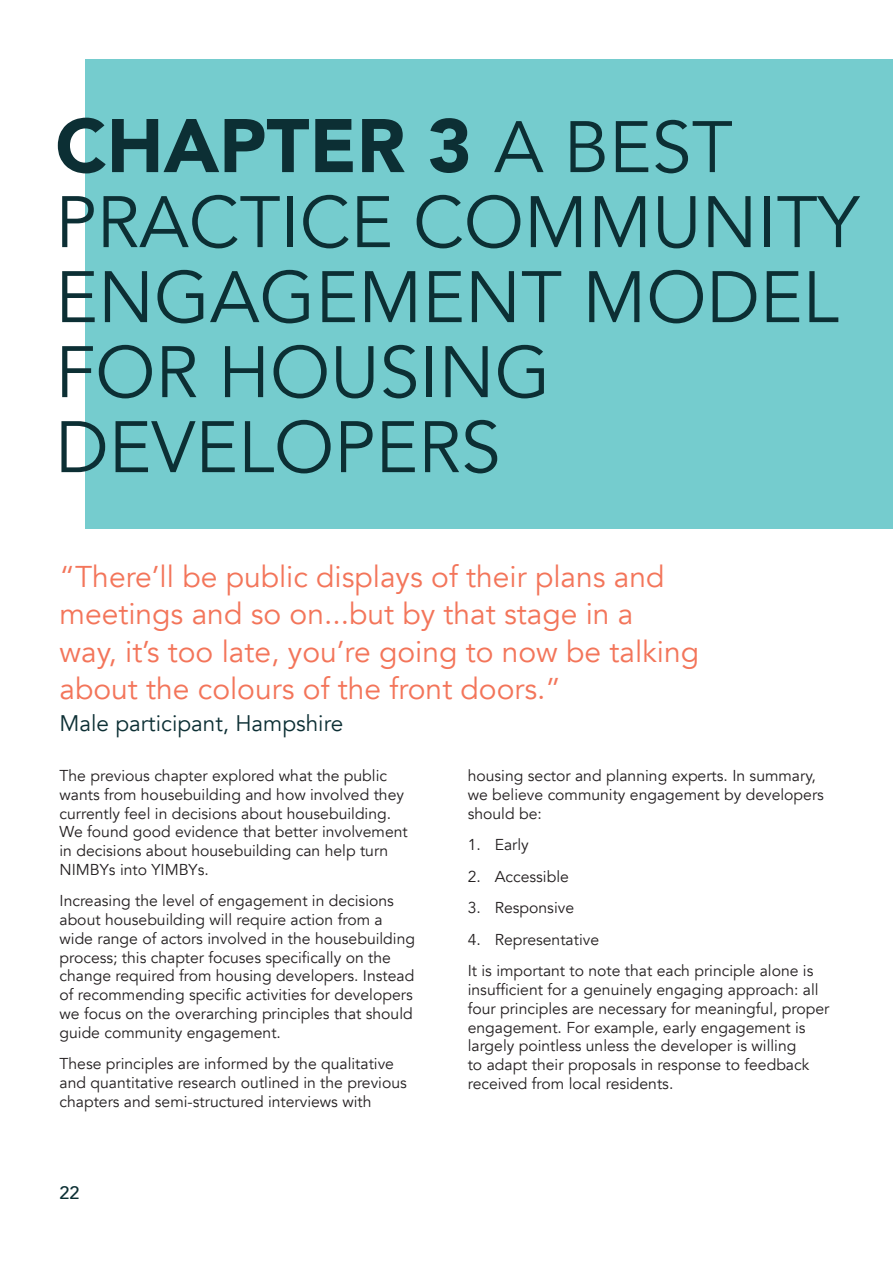
<style>
.page{position:relative;width:893px;height:1263px;background:#fff}
.page>*{position:absolute;margin:0;border:0;box-sizing:border-box;transform-origin:0 0}
.t1{font:900 75px "Avenir";color:#0c2f34}
.t2{font:72px/75px "Avenir";color:#0c2f34}
.t3{font:30px/37.5px "Avenir";color:#f3755a}
.t4{font:22.5px "Avenir";color:#0c2f34}
.t5{font:500 18px "Avenir";color:#0c2f34}
.t6{font:15.75px/18.8px "Avenir";color:#231f20}
.s1{font-weight:400;font-size:72px}
</style>
<div class="page">
<div style="left:85px;top:60px;width:808px;height:469px;background:#75ccce"></div>
<p class="t1" style="left:55px;top:82px;width:679px">CHAPTER 3 <span class="s1">A BEST</span></p>
<p class="t2" style="left:55px;top:186px;width:805px">PRACTICE COMMUNITY<br>ENGAGEMENT MODEL</p>
<p class="t2" style="left:55px;top:336px;width:497px">FOR HOUSING<br>DEVELOPERS</p>
<p class="t3" style="left:60px;top:558px;width:641px">“There’ll be public displays of their plans and meetings and so on...but by that stage in a<br>way, it’s too late, you’re going to now be talking about the colours of the front doors.”</p>
<p class="t4" style="left:60px;top:709px;width:285px">Male participant, Hampshire</p>
<p class="t6" style="left:60px;top:767px;width:350px">The previous chapter explored what the public wants from housebuilding and how involved they currently feel in decisions about housebuilding.<br>We found good evidence that better involvement in decisions about housebuilding can help turn NIMBYs into YIMBYs.</p>
<p class="t6" style="left:60px;top:892px;width:357px">Increasing the level of engagement in decisions about housebuilding will require action from a wide range of actors involved in the housebuilding process; this chapter focuses specifically on the change required from housing developers. Instead of recommending specific activities for developers we focus on the overarching principles that should guide community engagement.</p>
<p class="t6" style="left:60px;top:1055px;width:349px">These principles are informed by the qualitative and quantitative research outlined in the previous chapters and semi-structured interviews with</p>
<p class="t5" style="left:60px;top:1177px;width:22px">22</p>
<p class="t6" style="left:468px;top:767px;width:358px">housing sector and planning experts. In summary, we believe community engagement by developers should be:</p>
<p class="t6" style="left:468px;top:836px;width:63px">1. Early</p>
<p class="t6" style="left:468px;top:867px;width:103px">2. Accessible</p>
<p class="t6" style="left:468px;top:899px;width:108px">3. Responsive</p>
<p class="t6" style="left:468px;top:930px;width:133px">4. Representative</p>
<p class="t6" style="left:468px;top:962px;width:363px">It is important to note that each principle alone is insufficient for a genuinely engaging approach: all four principles are necessary for meaningful, proper engagement. For example, early engagement is largely pointless unless the developer is willing<br>to adapt their proposals in response to feedback received from local residents.</p>
</div>
